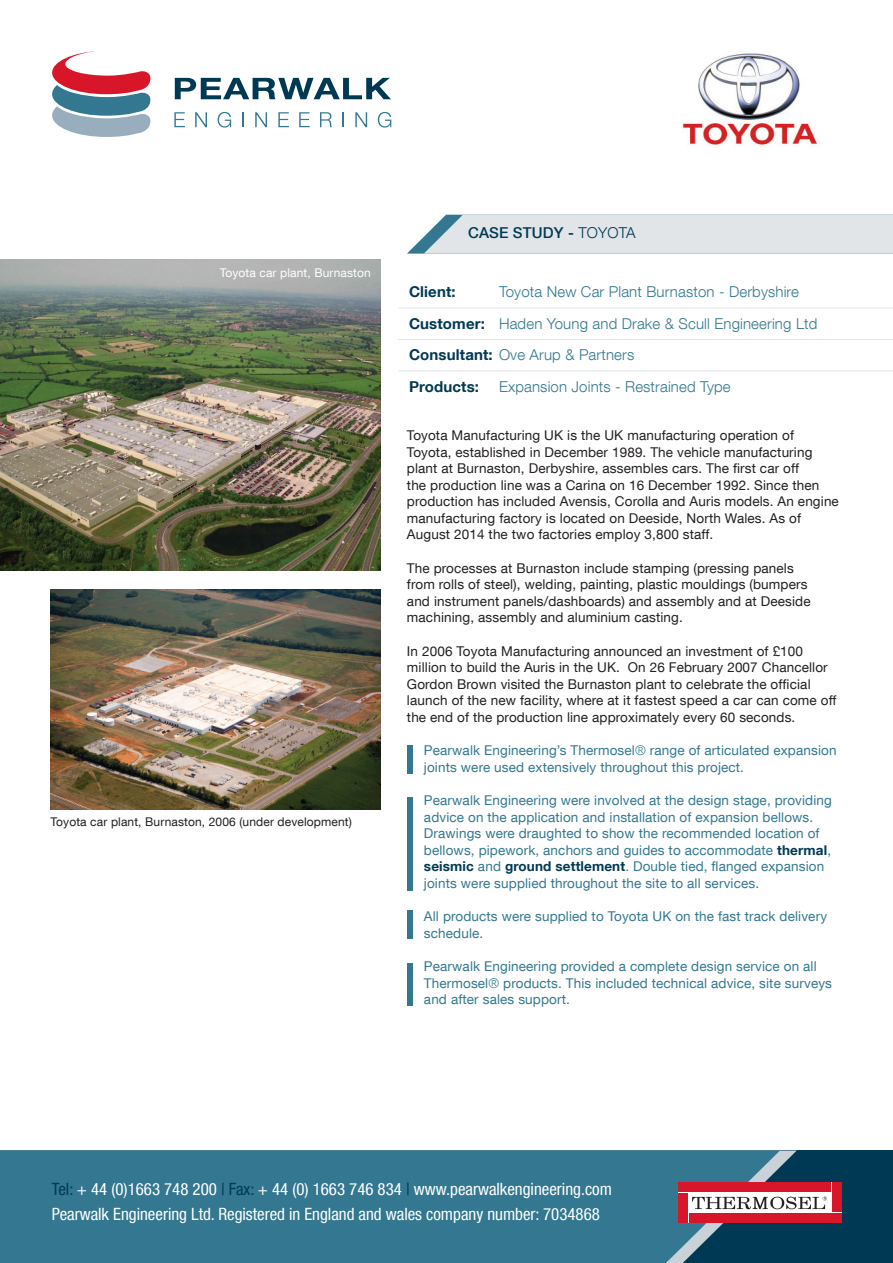
<style>
.page{position:relative;width:893px;height:1263px;background:#fff}
.page>*{position:absolute;margin:0;border:0;box-sizing:border-box;transform-origin:0 0}
.t1{font:condensed 16.95px/24.9px "Helvetica Neue LT Com";color:#fff}
.t2{font:300 15px/31.5px "Helvetica Neue LT Com";letter-spacing:.01em;color:#337890}
.t3{font:500 15px "Helvetica Neue LT Com";letter-spacing:.01em;color:#003954}
.t4{font:700 15px "Helvetica Neue LT Com";letter-spacing:.01em;color:#003954}
.t5{font:13.5px/16.5px "Helvetica Neue LT Com";letter-spacing:.01em;color:#231f20}
.t6{font:13.5px/16.5px "Helvetica Neue LT Com";letter-spacing:.01em;color:#337890}
.t7{font:12px "Helvetica Neue LT Com";letter-spacing:.01em;color:#231f20}
.t8{font:12px "Helvetica Neue LT Com";letter-spacing:.01em;color:#fff}
.s1{font-weight:300}
.s2{font-weight:700;color:#003954}
.s3{font-weight:300;font-stretch:condensed}
.s4{color:#003954}
</style>
<div class="page">
<img style="left:0;top:259px;width:380px;height:312px">
<svg style="left:407px;top:215px;width:486px;height:39px;background:#dbe1e5"></svg>
<svg style="left:52px;top:51px;width:99px;height:86px"></svg>
<svg style="left:174px;top:112px;width:11px;height:15px"></svg>
<svg style="left:195px;top:112px;width:12px;height:15px"></svg>
<svg style="left:218px;top:112px;width:13px;height:16px"></svg>
<svg style="left:242px;top:112px;width:2px;height:15px"></svg>
<svg style="left:255px;top:112px;width:12px;height:15px"></svg>
<svg style="left:278px;top:112px;width:11px;height:15px"></svg>
<svg style="left:299px;top:112px;width:11px;height:15px"></svg>
<svg style="left:320px;top:112px;width:12px;height:15px"></svg>
<svg style="left:342px;top:112px;width:2px;height:15px"></svg>
<svg style="left:355px;top:112px;width:12px;height:15px"></svg>
<svg style="left:378px;top:112px;width:13px;height:16px"></svg>
<svg style="left:175px;top:78px;width:216px;height:21px"></svg>
<div style="left:0;top:1150px;width:893px;height:113px;background:#003954"></div>
<div style="left:0;top:1150px;width:780px;height:113px;background:#337890"></div>
<div style="left:407px;top:745px;width:5px;height:28px;background:#337890"></div>
<div style="left:407px;top:797px;width:5px;height:93px;background:#337890"></div>
<div style="left:407px;top:911px;width:5px;height:28px;background:#337890"></div>
<div style="left:407px;top:963px;width:5px;height:42px;background:#337890"></div>
<img style="left:51px;top:590px;width:329px;height:219px">
<hr style="left:398px;top:308px;width:495px;height:1px;background:#e1e5e8">
<hr style="left:398px;top:339px;width:495px;height:1px;background:#e1e5e8">
<hr style="left:398px;top:370px;width:495px;height:1px;background:#e1e5e8">
<img style="left:682px;top:53px;width:136px;height:92px">
<div style="left:678px;top:1182px;width:163px;height:41px;background:#fff"></div>
<div style="left:678px;top:1182px;width:152px;height:10px;background:#d71729"></div>
<div style="left:689px;top:1213px;width:152px;height:10px;background:#d71729"></div>
<div style="left:678px;top:1194px;width:10px;height:29px;background:#d71729"></div>
<div style="left:832px;top:1182px;width:9px;height:29px;background:#d71729"></div>
<svg style="left:692px;top:1196px;width:135px;height:13px"></svg>
<p class="t8" style="left:220px;top:266px;width:153px">Toyota car plant, Burnaston</p>
<p class="t7" style="left:51px;top:814px;width:303px">Toyota car plant, Burnaston, 2006 (under development)</p>
<p class="t3" style="left:468px;top:224px;width:169px">CASE STUDY - <span class="s1">ToyoTa</span></p>
<p class="t4" style="left:409px;top:282px;width:48px">Client:</p>
<p class="t2" style="left:409px;top:276px;width:410px;text-indent:90px">Toyota New Car Plant Burnaston - Derbyshire <span class="s2">Customer:</span> Haden young and Drake &amp; Scull Engineering Ltd <span class="s2">Consultant:</span> ove arup &amp; Partners<br><span class="s2">Products:</span></p>
<p class="t2" style="left:499px;top:370px;width:233px">Expansion Joints - Restrained Type</p>
<p class="t5" style="left:407px;top:427px;width:433px">Toyota Manufacturing UK is the UK manufacturing operation of Toyota, established in December 1989. The vehicle manufacturing plant at Burnaston, Derbyshire, assembles cars. The first car off<br>the production line was a Carina on 16 December 1992. Since then production has included Avensis, Corolla and Auris models. An engine manufacturing factory is located on Deeside, North Wales. As of August 2014 the two factories employ 3,800 staff.</p>
<p class="t5" style="left:407px;top:559px;width:405px">The processes at Burnaston include stamping (pressing panels from rolls of steel), welding, painting, plastic mouldings (bumpers and instrument panels/dashboards) and assembly and at Deeside machining, assembly and aluminium casting.</p>
<p class="t5" style="left:407px;top:642px;width:431px">In 2006 Toyota Manufacturing announced an investment of £100 million to build the Auris in the UK. On 26 February 2007 Chancellor Gordon Brown visited the Burnaston plant to celebrate the official launch of the new facility, where at it fastest speed a car can come off the end of the production line approximately every 60 seconds.</p>
<p class="t6" style="left:424px;top:742px;width:414px">Pearwalk Engineering’s Thermosel<span class="s3">®</span> range of articulated expansion joints were used extensively throughout this project.</p>
<p class="t6" style="left:424px;top:792px;width:409px">Pearwalk Engineering were involved at the design stage, providing advice on the application and installation of expansion bellows.<br>Drawings were draughted to show the recommended location of bellows, pipework, anchors and guides to accommodate <span class="s2">thermal</span>, <span class="s2">seismic</span> and <span class="s2">ground settlement</span>. Double tied, flanged expansion joints were supplied throughout the site to all services.</p>
<p class="t6" style="left:424px;top:908px;width:405px">All products were supplied to Toyota UK on the fast track delivery schedule.</p>
<p class="t6" style="left:424px;top:958px;width:410px">Pearwalk Engineering provided a complete design service on all<br>Thermosel<span class="s3">®</span> products. This included technical advice, site surveys and after sales support.</p>
<p class="t1" style="left:52px;top:1176px;width:562px"><span class="s4">Tel:</span> + 44 (0)1663 748 200 <span class="s4">| Fax:</span> + 44 (0) 1663 746 834 <span class="s4">|</span> www.pearwalkengineering.com<br>Pearwalk Engineering Ltd. Registered in England and wales company number: 7034868</p>
</div>
